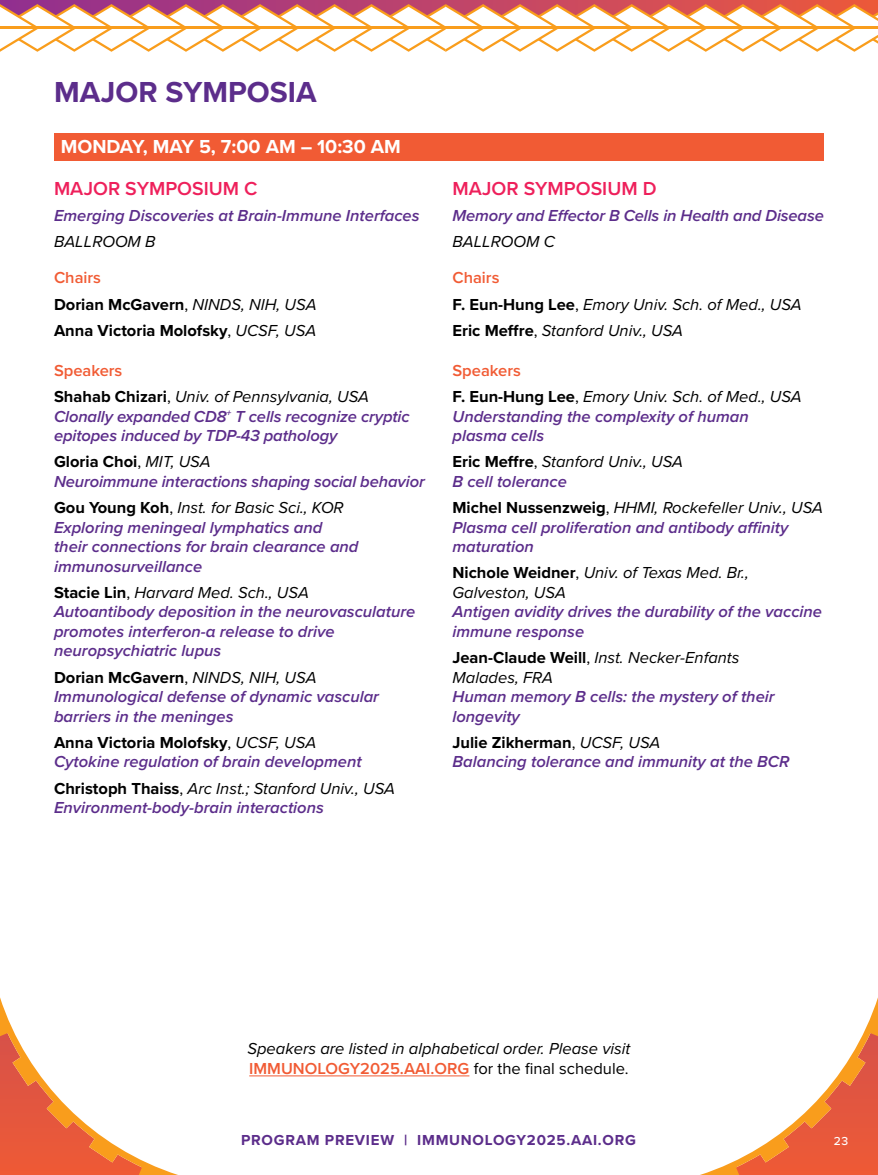
<style>
.page{position:relative;width:878px;height:1175px;background:#fff}
.page>*{position:absolute;margin:0;border:0;box-sizing:border-box;transform-origin:0 0}
.t1{font:700 30px "Proxima Nova";color:#5c2d8b}
.t2{font:600 19.5px "Proxima Nova";color:#ee205b}
.DATE_SYMPOSIA{font:700 19.5px "Proxima Nova";color:#fff}
.BODY_Proxima{font:italic 600 16.5px/19.5px "Proxima Nova";color:#5c2d8b}
.BODY_Proxima-2{font:italic 16.5px/19.5px "Proxima Nova";color:#000}
.H3_Purple{font:italic 600 16.5px "Proxima Nova";color:#5c2d8b}
.BODY_Proxima-3{font:700 16.5px "Proxima Nova";color:#000}
.t3{font:600 16.5px "Proxima Nova";color:#f15b34}
.t4{font:700 15px "Proxima Nova";letter-spacing:.05em;color:#5c2d8b}
.t5{font:500 12px "Proxima Nova";color:#fff}
.s1{font-weight:400}
.s2{font-weight:400;font-style:italic}
.s3{font-weight:700;font-style:normal;color:#000}
.s4{font-weight:400;font-style:normal;color:#000}
.s5{font-weight:400;color:#000}
.s6{font-weight:700;font-style:normal}
.s7{font-style:normal}
.s8{font-weight:600;color:#5c2d8b}
.s9{font-weight:600;font-style:normal;color:#f15b34}
</style>
<div class="page">
<svg style="left:0;top:0;width:878px;height:52px"></svg>
<hr style="left:445px;top:27px;width:433px;height:2px;background:#f99d1c">
<svg style="left:0;top:997px;width:175px;height:177px"></svg>
<svg style="left:703px;top:997px;width:175px;height:177px"></svg>
<div style="left:54px;top:133px;width:770px;height:28px;background:#f15b34"></div>
<hr style="left:249px;top:1075px;width:220px;height:1px;background:#f15b34">
<h1 class="t1" style="left:54px;top:74px;width:264px">MAJOR SYMPOSIA</h1>
<p class="DATE_SYMPOSIA" style="left:61px;top:135px;width:341px">MONDAY, MAY 5, 7:00 AM – 10:30 AM</p>
<h2 class="t2" style="left:54px;top:176px;width:205px">MAJOR SYMPOSIUM C</h2>
<p class="H3_Purple" style="left:54px;top:205px;width:367px">Emerging Discoveries at Brain-Immune Interfaces</p>
<p class="BODY_Proxima-2" style="left:54px;top:232px;width:103px">BALLROOM B</p>
<h3 class="t3" style="left:54px;top:268px;width:48px">Chairs</h3>
<p class="BODY_Proxima-3" style="left:54px;top:294px;width:264px">Dorian McGavern<span class="s1">,</span> <span class="s2">NINDS, NIH, USA</span></p>
<p class="BODY_Proxima-3" style="left:54px;top:321px;width:264px">Anna Victoria Molofsky<span class="s1">,</span> <span class="s2">UCSF, USA</span></p>
<h3 class="t3" style="left:54px;top:360px;width:70px">Speakers</h3>
<p class="BODY_Proxima" style="left:54px;top:387px;width:357px"><span class="s3">Shahab Chizari</span><span class="s4">,</span> <span class="s5">Univ. of Pennsylvania, USA<br></span>Clonally expanded CD8<sup>+</sup> T cells recognize cryptic epitopes induced by TDP-43 pathology</p>
<p class="BODY_Proxima" style="left:54px;top:452px;width:372px"><span class="s3">Gloria Choi</span><span class="s4">,</span> <span class="s5">MIT, USA<br></span>Neuroimmune interactions shaping social behavior</p>
<p class="BODY_Proxima" style="left:54px;top:498px;width:306px"><span class="s3">Gou Young Koh</span><span class="s4">,</span> <span class="s5">Inst. for Basic Sci., KOR </span>Exploring meningeal lymphatics and their connections for brain clearance and immunosurveillance</p>
<p class="BODY_Proxima" style="left:54px;top:583px;width:363px"><span class="s3">Stacie Lin</span><span class="s4">,</span> <span class="s5">Harvard Med. Sch., USA<br></span>Autoantibody deposition in the neurovasculature promotes interferon-α release to drive neuropsychiatric lupus</p>
<p class="BODY_Proxima" style="left:54px;top:668px;width:326px"><span class="s3">Dorian McGavern</span><span class="s4">,</span> <span class="s5">NINDS, NIH, USA<br></span>Immunological defense of dynamic vascular barriers in the meninges</p>
<p class="BODY_Proxima" style="left:54px;top:733px;width:309px"><span class="s3">Anna Victoria Molofsky</span><span class="s4">,</span> <span class="s5">UCSF, USA<br></span>Cytokine regulation of brain development</p>
<p class="BODY_Proxima" style="left:54px;top:779px;width:342px"><span class="s3">Christoph Thaiss</span><span class="s4">,</span> <span class="s5">Arc Inst.; Stanford Univ., USA<br></span>Environment-body-brain interactions</p>
<h2 class="t2" style="left:452px;top:176px;width:205px">MAJOR SYMPOSIUM D</h2>
<p class="H3_Purple" style="left:452px;top:205px;width:373px">Memory and Effector B Cells in Health and Disease</p>
<p class="BODY_Proxima-2" style="left:452px;top:232px;width:104px">BALLROOM C</p>
<h3 class="t3" style="left:452px;top:268px;width:48px">Chairs</h3>
<p class="BODY_Proxima-2" style="left:452px;top:295px;width:351px"><span class="s6">F. Eun-Hung Lee</span><span class="s7">,</span> Emory Univ. Sch. of Med., USA</p>
<p class="BODY_Proxima-2" style="left:452px;top:321px;width:232px"><span class="s6">Eric Meffre</span><span class="s7">,</span> Stanford Univ., USA</p>
<h3 class="t3" style="left:452px;top:360px;width:70px">Speakers</h3>
<p class="BODY_Proxima" style="left:452px;top:387px;width:351px"><span class="s3">F. Eun-Hung Lee</span><span class="s4">,</span> <span class="s5">Emory Univ. Sch. of Med., USA<br></span>Understanding the complexity of human plasma cells</p>
<p class="BODY_Proxima-2" style="left:452px;top:452px;width:232px"><span class="s6">Eric Meffre</span><span class="s7">,</span> Stanford Univ., USA<br><span class="s8">B cell tolerance</span></p>
<p class="BODY_Proxima" style="left:452px;top:498px;width:372px"><span class="s3">Michel Nussenzweig</span><span class="s4">,</span> <span class="s5">HHMI, Rockefeller Univ., USA<br></span>Plasma cell proliferation and antibody affinity maturation</p>
<p class="BODY_Proxima" style="left:452px;top:563px;width:371px"><span class="s3">Nichole Weidner</span><span class="s4">,</span> <span class="s5">Univ. of Texas Med. Br.,<br>Galveston, USA<br></span>Antigen avidity drives the durability of the vaccine immune response</p>
<p class="BODY_Proxima" style="left:452px;top:648px;width:323px"><span class="s3">Jean-Claude Weill</span><span class="s4">,</span> <span class="s5">Inst. Necker-Enfants<br>Malades, FRA<br></span>Human memory B cells: the mystery of their longevity</p>
<p class="BODY_Proxima" style="left:452px;top:733px;width:338px"><span class="s3">Julie Zikherman</span><span class="s4">,</span> <span class="s5">UCSF, USA<br></span>Balancing tolerance and immunity at the BCR</p>
<p class="BODY_Proxima-2" style="left:247px;top:1039px;width:384px">Speakers are listed in alphabetical order. Please visit<br><span class="s9">IMMUNOLOGY2025.AAI.ORG</span> <span class="s7">for the final schedule.</span></p>
<p class="t4" style="left:241px;top:1131px;width:396px">PROGRAM PREVIEW | IMMUNOLOGY2025.AAI.ORG</p>
<p class="t5" style="left:833px;top:1134px;width:16px">23</p>
</div>
